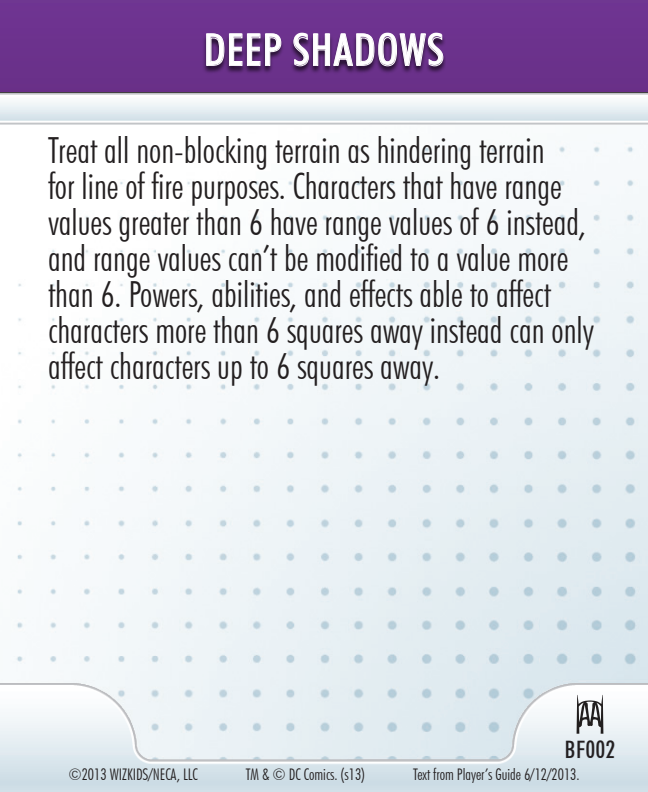
<style>
.page{position:relative;width:648px;height:792px;background:#fff}
.page>*{position:absolute;margin:0;border:0;box-sizing:border-box;transform-origin:0 0}
.t1{font:500 condensed 44px "Futura BT";letter-spacing:.025em;color:#fff}
.t2{font:300 condensed 36px/36px "Futura BT";color:#231f20}
.t3{font:500 condensed 24px "Futura BT";letter-spacing:.03em;color:#231f20}
.t4{font:300 condensed 16px "Futura BT";color:#231f20}
</style>
<div class="page">
<img style="left:0;top:92px;width:648px;height:591px">
<img style="left:0;top:683px;width:648px;height:109px">
<div style="left:0;top:0;width:648px;height:92px;background:#6c328d"></div>
<div style="left:203px;top:34px;width:243px;height:40px;background:#231f20;opacity:.75"></div>
<svg style="left:206px;top:33px;width:76px;height:33px"></svg>
<svg style="left:293px;top:33px;width:151px;height:34px"></svg>
<svg style="left:564px;top:695px;width:52px;height:65px"></svg>
<p class="t1" style="left:204px;top:23px;width:242px">DEEP SHADOWS</p>
<p class="t2" style="left:48px;top:132px;width:547px">Treat all non-blocking terrain as hindering terrain<br>for line of fire purposes. Characters that have range values greater than 6 have range values of 6 instead, and range values can’t be modified to a value more than 6. Powers, abilities, and effects able to affect characters more than 6 squares away instead can only affect characters up to 6 squares away.</p>
<p class="t3" style="left:565px;top:735px;width:52px">BF002</p>
<p class="t4" style="left:68px;top:765px;width:131px">©2013 WIZKIDS/NECA, LLC</p>
<p class="t4" style="left:246px;top:765px;width:121px">TM &amp; © DC Comics. (s13)</p>
<p class="t4" style="left:413px;top:765px;width:168px">Text from Player’s Guide 6/12/2013.</p>
</div>
